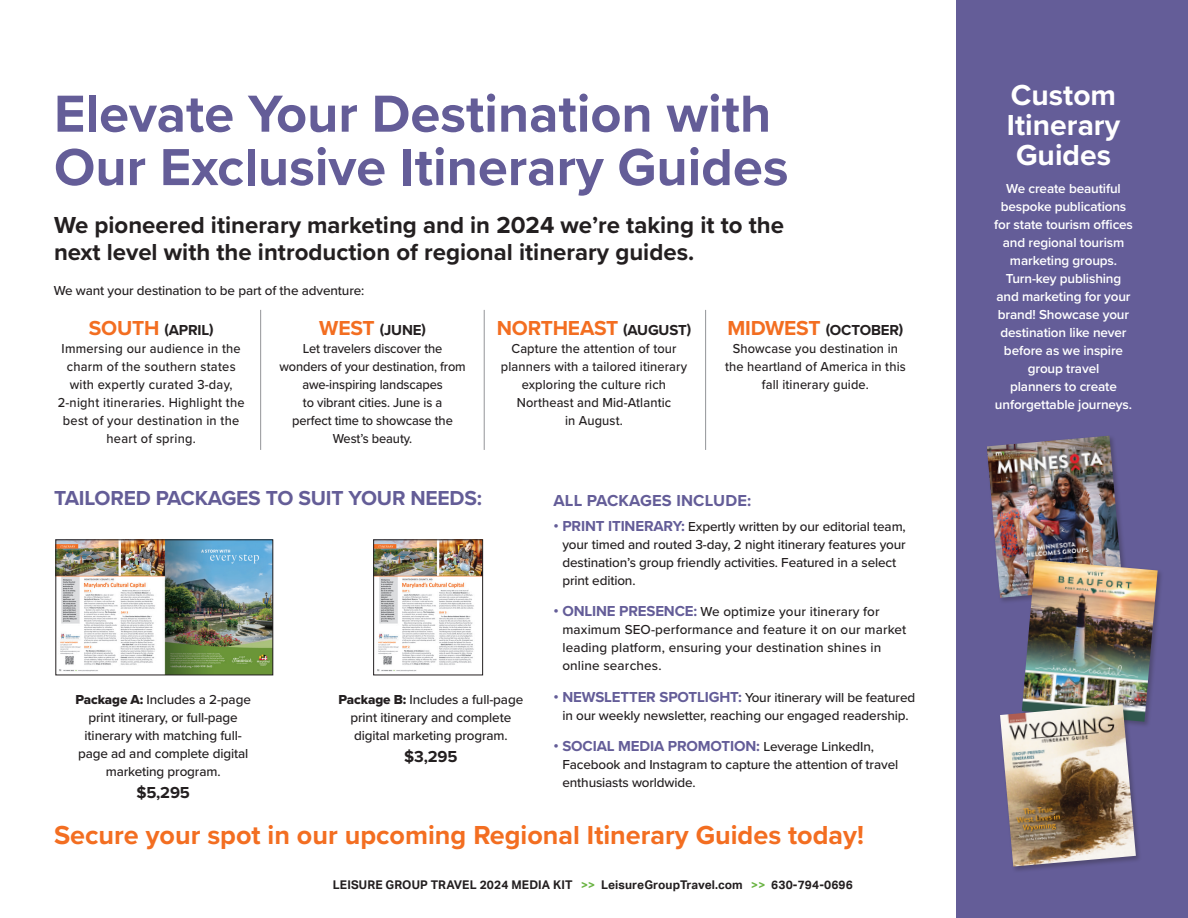
<style>
.page{position:relative;width:1188px;height:918px;background:#fff}
.page>*{position:absolute;margin:0;border:0;box-sizing:border-box;transform-origin:0 0}
.t1{font:700 54px/53.4px "Proxima Nova";color:#645d98}
.t2{font:700 30px/30px "Proxima Nova";color:#fff;text-align:center}
.t3{font:700 27px "Proxima Nova";color:#f36e21}
.t4{font:700 24px/27px "Proxima Nova";color:#231f20}
.t5{font:700 21px "Proxima Nova";letter-spacing:-.01em;color:#645d97}
.body{font:700 21px "Proxima Nova";letter-spacing:-.01em;color:#f36e21}
.body-2{font:700 16.5px "Proxima Nova";letter-spacing:.01em;color:#645d98}
.body-3{font:700 16.5px "Proxima Nova";letter-spacing:-.01em;color:#231f20}
.body-4{font:700 15px "Proxima Nova";letter-spacing:-.01em;color:#645d98}
.body-5{font:700 15px "Proxima Nova";letter-spacing:-.01em;color:#231f20}
.body-6{font:500 13.5px/18px "Proxima Nova";letter-spacing:-.01em;color:#231f20;text-align:center}
.t6{font:600 13.5px/18px "Proxima Nova";letter-spacing:-.01em;color:#fff;text-align:center}
.body-7{font:500 13.5px/18px "Proxima Nova";letter-spacing:.01em;color:#231f20;text-align:center;scale:.95 1}
.body-8{font:500 13.5px/18px "Proxima Nova";letter-spacing:.01em;color:#231f20}
.body-9{font:500 13.5px/18px "Proxima Nova";letter-spacing:.02em;color:#231f20;text-align:center;scale:.95 1}
.body-10{font:500 13.5px/18px "Proxima Nova";letter-spacing:-.01em;color:#231f20;text-align:center;scale:.95 1}
.t7{font:700 12px "Aktiv Grotesk";letter-spacing:.01em;color:#231f20}
.s1{font-size:21px;color:#f36e21}
.s2{font-size:15px;color:#231f20}
.s3{font-family:"Proxima Nova Extrabld";font-weight:400}
.s4{font-weight:700;font-size:15px;color:#645d98}
.s5{font-weight:500;font-size:13.5px;color:#231f20}
.s6{color:#6bb444}
</style>
<div class="page">
<hr style="left:260px;top:310px;width:1px;height:140px;background:#939598">
<hr style="left:484px;top:310px;width:1px;height:140px;background:#939598">
<hr style="left:705px;top:310px;width:1px;height:140px;background:#939598">
<div style="left:956px;top:0;width:232px;height:918px;background:#645d98"></div>
<div style="left:986px;top:435px;width:143px;height:170px;background:#231f20;opacity:.3"></div>
<img style="left:987px;top:436px;width:136px;height:162px">
<div style="left:1021px;top:559px;width:143px;height:170px;background:#231f20;opacity:.3"></div>
<img style="left:1022px;top:560px;width:136px;height:162px">
<div style="left:999px;top:704px;width:143px;height:169px;background:#231f20;opacity:.3"></div>
<img style="left:1000px;top:704px;width:136px;height:163px">
<img style="left:58px;top:542px;width:213px;height:131px">
<div style="left:56px;top:540px;width:217px;height:135px;border:1px solid #231f20"></div>
<img style="left:375px;top:542px;width:106px;height:130px">
<div style="left:373px;top:540px;width:110px;height:135px;border:1px solid #231f20"></div>
<p class="t1" style="left:54px;top:86px;width:736px">Elevate Your Destination with<br>Our Exclusive Itinerary Guides</p>
<p class="t4" style="left:54px;top:211px;width:732px">We pioneered itinerary marketing and in 2024 we’re taking it to the next level with the introduction of regional itinerary guides.</p>
<p class="body-6" style="left:54px;top:281px;width:312px">We want your destination to be part of the adventure:</p>
<p class="body-5" style="left:89px;top:318px;width:126px"><span class="s1">SOUTH</span> (APRIL)</p>
<p class="body-9" style="left:58px;top:339px;width:198px">Immersing our audience in the charm of the southern states with expertly curated 3-day,<br>2-night itineraries. Highlight the best of your destination in the heart of spring.</p>
<p class="body-5" style="left:319px;top:318px;width:108px"><span class="s1">WEST</span> (JUNE)</p>
<p class="body-10" style="left:279px;top:339px;width:198px">Let travelers discover the wonders of your destination, from awe-inspiring landscapes<br>to vibrant cities. June is a<br>perfect time to showcase the<br>West’s beauty.</p>
<p class="body" style="left:497px;top:312px;width:196px">NORTHEAST <span class="s2">(AUGUST)</span></p>
<p class="body-7" style="left:501px;top:339px;width:197px">Capture the attention of tour planners with a tailored itinerary exploring the culture rich<br>Northeast and Mid-Atlantic<br>in August.</p>
<p class="body-5" style="left:727px;top:318px;width:177px"><span class="s1">MIDWEST</span> (OCTOBER)</p>
<p class="body-7" style="left:725px;top:339px;width:192px">Showcase you destination in the heartland of America in this fall itinerary guide.</p>
<p class="t5" style="left:54px;top:483px;width:430px">TAILORED PACKAGES TO SUIT YOUR NEEDS:</p>
<p class="body-6" style="left:75px;top:690px;width:177px"><span class="s3">Package A:</span> Includes a 2-page print itinerary, or full-page itinerary with matching full&shy;page ad and complete digital marketing program.</p>
<p class="body-3" style="left:136px;top:780px;width:55px">$5,295</p>
<p class="body-6" style="left:339px;top:690px;width:186px"><span class="s3">Package B:</span> Includes a full-page print itinerary and complete digital marketing program.</p>
<p class="body-3" style="left:404px;top:744px;width:55px">$3,295</p>
<p class="body-2" style="left:554px;top:488px;width:199px">ALL PACKAGES INCLUDE:</p>
<p class="body-6" style="left:562px;top:517px;width:345px;text-align:left;text-indent:-9px"><span class="s4">• PRINT ITINERARY:</span> Expertly written by our editorial team, your timed and routed 3-day, 2 night itinerary features your destination’s group friendly activities. Featured in a select print edition.</p>
<p class="body-8" style="left:562px;top:602px;width:345px;text-indent:-9px"><span class="s4">• ONLINE PRESENCE:</span> We optimize your itinerary for maximum SEO-performance and feature it on our market leading platform, ensuring your destination shines in online searches.</p>
<p class="body-6" style="left:554px;top:688px;width:363px"><span class="s4">• NEWSLETTER SPOTLIGHT:</span> Your itinerary will be featured in our weekly newsletter, reaching our engaged readership.</p>
<p class="body-4" style="left:554px;top:735px;width:322px">• SOCIAL MEDIA PROMOTION: <span class="s5">Leverage LinkedIn,</span></p>
<p class="body-6" style="left:562px;top:755px;width:337px;text-align:left">Facebook and Instagram to capture the attention of travel enthusiasts worldwide.</p>
<p class="t3" style="left:54px;top:814px;width:812px">Secure your spot in our upcoming Regional Itinerary Guides today!</p>
<p class="t7" style="left:333px;top:878px;width:522px">LEISURE GROUP TRAVEL 2024 MEDIA KIT <span class="s6">&gt;&gt;</span> LeisureGroupTravel.com <span class="s6">&gt;&gt;</span> 630-794-0696</p>
<p class="t2" style="left:1011px;top:80px;width:107px">Custom</p>
<p class="t2" style="left:1007px;top:110px;width:115px">Itinerary<br>Guides</p>
<p class="t6" style="left:994px;top:179px;width:140px">We create beautiful bespoke publications for state tourism offices and regional tourism marketing groups.<br>Turn-key publishing and marketing for your brand! Showcase your destination like never before as we inspire group travel<br>planners to create unforgettable journeys.</p>
</div>
